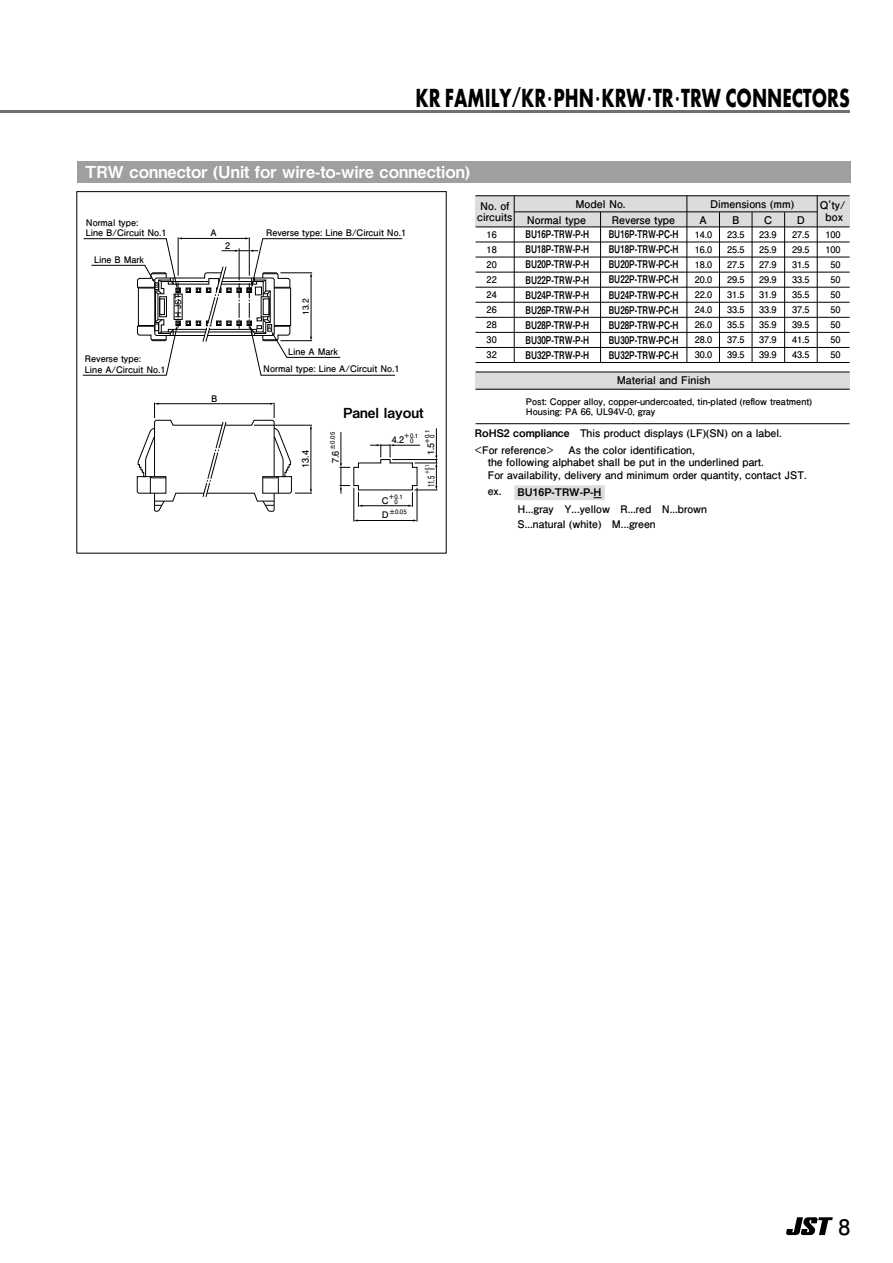
<style>
.page{position:relative;width:893px;height:1263px;background:#fff}
.page>*{position:absolute;margin:0;border:0;box-sizing:border-box;transform-origin:0 0}
.t1{font:700 27.3px "Futura PT";color:#000;scale:.69 1}
.t2{font:700 21.3px "Futo Go B101 Pr 6 N";color:#000}
.t3{font:16.5px "Midashi Go Pr 6 N MB31";color:#fff}
.t4{font:13.8px "Midashi Go Pr 6 N MB31";color:#000}
.t5{font:10.65px/15px "Midashi Go Pr 6 N MB31";color:#000;text-align:justify;scale:.75 1}
.t6{font:700 10.65px/15.6px "Futo Go B101 Pr 6 N";color:#000}
.t7{font:700 10.5px/12.8px "Futo Go B101 Pr 6 N";color:#000}
.t8{font:10.5px "Midashi Go Pr 6 N MB31";color:#000}
.t9{font:700 9.15px/15px "Futo Go B101 Pr 6 N";color:#000;text-align:justify}
.t10{font:700 9px/10.8px "Futo Go B101 Pr 6 N";color:#000}
.t11{font:700 9px "Futo Go B101 Pr 6 N";color:#000;scale:.65 1}
.t12{font:700 8.25px "Futo Go B101 Pr 6 N";color:#000}
.t13{font:700 6.15px "Futo Go B101 Pr 6 N";color:#000;scale:.84 1}
.t14{font:700 6px "Futo Go B101 Pr 6 N";color:#000}
.t15{font:700 6px/5.1px "Futo Go B101 Pr 6 N";color:#000;scale:.65 1}
.s1{font-family:"Midashi Go Pr 6 N MB31";font-weight:400}
.s2{font-family:"Midashi Go Pr 6 N MB31";font-weight:400;font-size:21.15px}
.s3{font-family:"Futo Go B101 Pr 6 N";font-weight:700}
.s4{color:#dcdcdc}
</style>
<div class="page">
<svg style="left:786px;top:1217px;width:47px;height:18px"></svg>
<hr style="left:0;top:110px;width:850px;height:3px;background:#707070">
<svg style="left:76px;top:191px;width:371px;height:363px"></svg>
<svg style="left:475px;top:195px;width:375px;height:230px"></svg>
<div style="left:476px;top:372px;width:374px;height:17px;background:#dcdcdc"></div>
<div style="left:476px;top:196px;width:374px;height:31px;background:#dcdcdc"></div>
<hr style="left:514px;top:212px;width:303px;height:1px;background:#000">
<hr style="left:476px;top:227px;width:374px;height:1px;background:#000">
<hr style="left:476px;top:242px;width:374px;height:1px;background:#000">
<hr style="left:476px;top:257px;width:374px;height:1px;background:#000">
<hr style="left:476px;top:272px;width:374px;height:1px;background:#000">
<hr style="left:476px;top:287px;width:374px;height:1px;background:#000">
<hr style="left:476px;top:302px;width:374px;height:1px;background:#000">
<hr style="left:476px;top:317px;width:374px;height:1px;background:#000">
<hr style="left:476px;top:332px;width:374px;height:1px;background:#000">
<hr style="left:476px;top:347px;width:374px;height:1px;background:#000">
<hr style="left:476px;top:362px;width:374px;height:1px;background:#000">
<hr style="left:476px;top:372px;width:374px;height:1px;background:#000">
<hr style="left:476px;top:423px;width:374px;height:1px;background:#000">
<hr style="left:476px;top:389px;width:374px;height:1px;background:#000">
<hr style="left:476px;top:195px;width:374px;height:1px;background:#000">
<hr style="left:752px;top:212px;width:1px;height:150px;background:#000">
<hr style="left:784px;top:212px;width:1px;height:150px;background:#000">
<hr style="left:719px;top:212px;width:1px;height:150px;background:#000">
<hr style="left:514px;top:196px;width:1px;height:166px;background:#000">
<hr style="left:600px;top:212px;width:1px;height:150px;background:#000">
<hr style="left:687px;top:196px;width:1px;height:166px;background:#000">
<hr style="left:817px;top:196px;width:1px;height:166px;background:#000">
<hr style="left:354px;top:488px;width:1px;height:34px;background:#000">
<hr style="left:417px;top:488px;width:1px;height:34px;background:#000">
<hr style="left:357px;top:520px;width:57px;height:1px;background:#000">
<svg style="left:137px;top:403px;width:175px;height:109px"></svg>
<svg style="left:340px;top:428px;width:97px;height:79px"></svg>
<svg style="left:82px;top:237px;width:320px;height:138px"></svg>
<div style="left:77px;top:162px;width:773px;height:21px;background:#9f9f9f"></div>
<div style="left:514px;top:485px;width:91px;height:15px;background:#dcdcdc"></div>
<h1 class="t1" style="left:415px;top:80px;width:631px">KR FAMILY<span class="s1">/</span>KR<span class="s2">･</span>PHN<span class="s2">･</span>KRW<span class="s2">･</span>TR<span class="s2">･</span>TRW CONNECTORS</h1>
<h3 class="t3" style="left:85px;top:158px;width:387px">TRW connector (Unit for wire-to-wire connection)</h3>
<p class="t10" style="left:86px;top:216px;width:82px">Normal type:<br>Line B/Circuit No.1</p>
<p class="t10" style="left:94px;top:254px;width:51px">Line B Mark</p>
<p class="t13" style="left:155px;top:281px;width:6px">B</p>
<p class="t12" style="left:171px;top:318px;width:26px;rotate:-90deg">H JST</p>
<p class="t10" style="left:85px;top:353px;width:82px">Reverse type:<br>Line A/Circuit No.1</p>
<p class="t10" style="left:211px;top:227px;width:8px">A</p>
<p class="t10" style="left:225px;top:239px;width:7px">2</p>
<p class="t10" style="left:211px;top:392px;width:8px">B</p>
<p class="t10" style="left:266px;top:227px;width:141px">Reverse type: Line B/Circuit No.1</p>
<p class="t13" style="left:268px;top:323px;width:6px">A</p>
<p class="t12" style="left:299px;top:315px;width:17px;rotate:-90deg">13.2</p>
<p class="t10" style="left:263px;top:343px;width:138px;line-height:17.2px;text-indent:25px">Line A Mark<br>Normal type: Line A/Circuit No.1</p>
<h3 class="t4" style="left:343px;top:402px;width:82px">Panel layout</h3>
<p class="t14" style="left:328px;top:450px;width:19px;rotate:-90deg">±0.05</p>
<p class="t10" style="left:300px;top:468px;width:19px;rotate:-90deg">13.4</p>
<p class="t10" style="left:330px;top:463px;width:14px;rotate:-90deg">7.6</p>
<p class="t14" style="left:422px;top:444px;width:16px;rotate:-90deg">＋0.1</p>
<p class="t14" style="left:404px;top:431px;width:16px">＋0.1</p>
<p class="t14" style="left:427px;top:438px;width:5px;rotate:-90deg">0</p>
<p class="t10" style="left:392px;top:434px;width:14px">4.2</p>
<p class="t14" style="left:404px;top:436px;width:11px">　0</p>
<p class="t10" style="left:425px;top:455px;width:14px;rotate:-90deg">1.5</p>
<p class="t15" style="left:424px;top:474px;width:16px;rotate:-90deg">＋0.1　0</p>
<p class="t14" style="left:388px;top:492px;width:16px">＋0.1</p>
<p class="t10" style="left:382px;top:492px;width:8px;line-height:14.9px">C<br>D</p>
<p class="t14" style="left:394px;top:497px;width:5px">0</p>
<p class="t14" style="left:389px;top:507px;width:19px">±0.05</p>
<p class="t11" style="left:424px;top:487px;width:19px;rotate:-90deg">11.5</p>
<p class="t6" style="left:480px;top:198px;width:31px">No. of</p>
<p class="t6" style="left:575px;top:196px;width:52px">Model No.</p>
<p class="t6" style="left:477px;top:208px;width:37px">circuits</p>
<p class="t6" style="left:732px;top:196px;width:63px;text-indent:-22px">Dimensions (mm)<br>B</p>
<p class="t6" style="left:820px;top:199px;width:27px;line-height:12.1px;text-align:center">Q'ty/ box</p>
<p class="t6" style="left:764px;top:211px;width:10px">C</p>
<p class="t6" style="left:797px;top:211px;width:10px">D</p>
<p class="t6" style="left:527px;top:211px;width:60px">Normal type</p>
<p class="t6" style="left:612px;top:211px;width:65px">Reverse type</p>
<p class="t6" style="left:700px;top:211px;width:9px">A</p>
<p class="t9" style="left:695px;top:226px;width:19px">14.0<br>16.0<br>18.0<br>20.0<br>22.0<br>24.0<br>26.0<br>28.0<br>30.0</p>
<p class="t9" style="left:825px;top:226px;width:17px;text-align:center">100<br>100<br>50<br>50<br>50<br>50<br>50<br>50<br>50</p>
<p class="t9" style="left:487px;top:227px;width:12px">16<br>18<br>20<br>22<br>24<br>26<br>28<br>30<br>32</p>
<p class="t5" style="left:525px;top:226px;width:86px">BU16P-TRW-P-H BU18P-TRW-P-H BU20P-TRW-P-H BU22P-TRW-P-H BU24P-TRW-P-H BU26P-TRW-P-H BU28P-TRW-P-H BU30P-TRW-P-H BU32P-TRW-P-H</p>
<p class="t5" style="left:609px;top:226px;width:94px">BU16P-TRW-PC-H BU18P-TRW-PC-H BU20P-TRW-PC-H BU22P-TRW-PC-H BU24P-TRW-PC-H BU26P-TRW-PC-H BU28P-TRW-PC-H BU30P-TRW-PC-H BU32P-TRW-PC-H</p>
<p class="t9" style="left:727px;top:226px;width:19px">23.5<br>25.5<br>27.5<br>29.5<br>31.5<br>33.5<br>35.5<br>37.5<br>39.5</p>
<p class="t9" style="left:759px;top:226px;width:19px">23.9<br>25.9<br>27.9<br>29.9<br>31.9<br>33.9<br>35.9<br>37.9<br>39.9</p>
<p class="t9" style="left:792px;top:226px;width:19px">27.5<br>29.5<br>31.5<br>33.5<br>35.5<br>37.5<br>39.5<br>41.5<br>43.5</p>
<p class="t9" style="left:526px;top:395px;width:288px;line-height:10.6px">Post: Copper alloy, copper-undercoated, tin-plated (reflow treatment)<br>Housing: PA 66, UL94V-0, gray</p>
<p class="t6" style="left:617px;top:372px;width:95px">Material and Finish</p>
<p class="t7" style="left:475px;top:424px;width:308px;line-height:17px"><span class="s1">RoHS2 compliance</span> This product displays (LF)(SN) on a label. &lt;For reference&gt;</p>
<p class="t7" style="left:488px;top:443px;width:320px;text-indent:81px">As the color identification,<br>the following alphabet shall be put in the underlined part.<br>For availability, delivery and minimum order quantity, contact JST.</p>
<p class="t8" style="left:488px;top:484px;width:119px"><span class="s3">ex.</span> BU16P-TRW-P-H<span class="s4">-</span></p>
<p class="t7" style="left:517px;top:501px;width:191px;line-height:14.9px">H...gray Y...yellow R...red N...brown<br>S...natural (white) M...green</p>
<h2 class="t2" style="left:839px;top:1210px;width:13px">8</h2>
</div>
